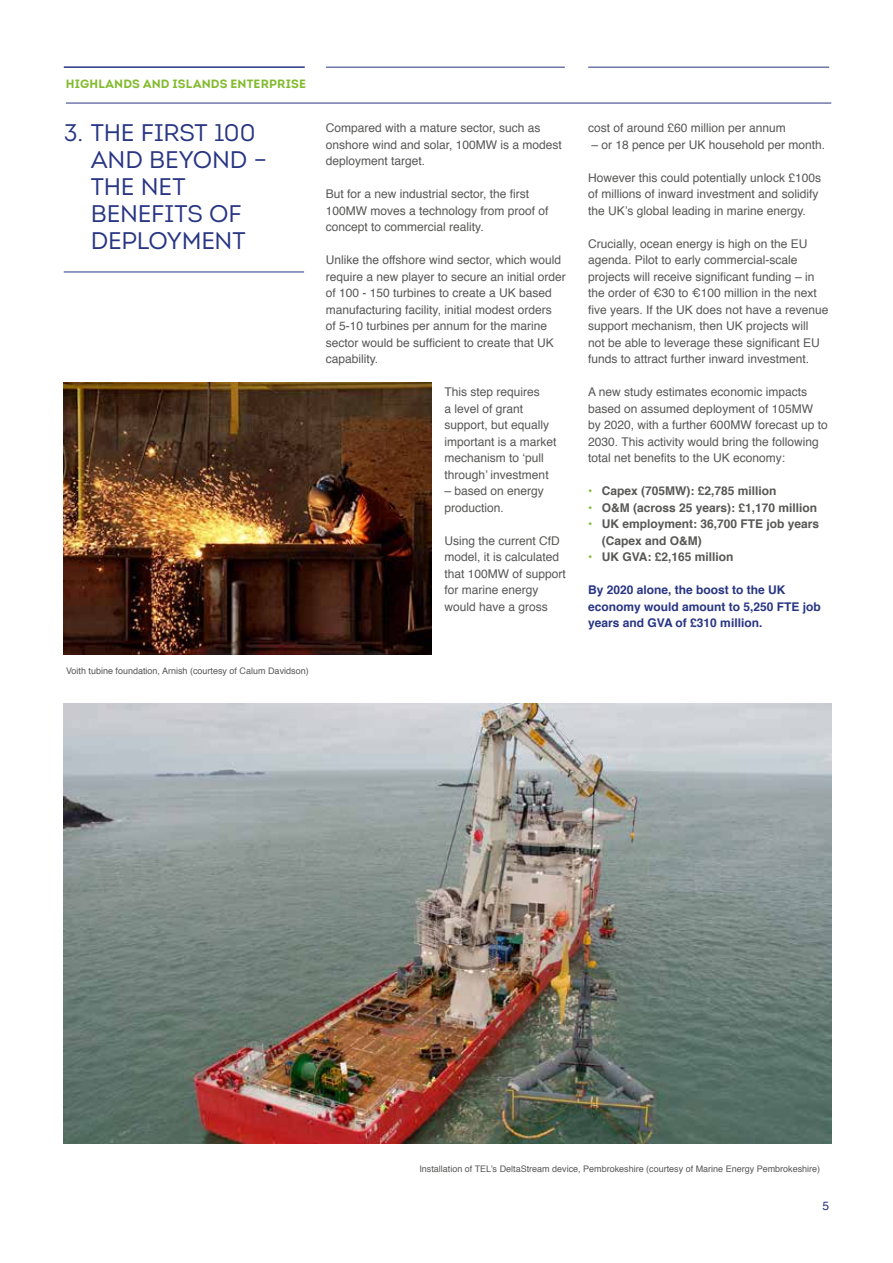
<style>
.page{position:relative;width:893px;height:1263px;background:#fff}
.page>*{position:absolute;margin:0;border:0;box-sizing:border-box;transform-origin:0 0}
.t1{font:24px/27px "Intro";letter-spacing:-.005em;color:#283583}
.t2{font:12px/16.5px "Helvetica";color:#575756}
.t3{font:700 12px/16.5px "Helvetica";color:#575756}
.t4{font:700 12px/16.5px "Helvetica";color:#283583}
.t5{font:700 12px "Intro";letter-spacing:.015em;color:#82bb2d}
.t6{font:12px "Helvetica";color:#283583}
.t7{font:9px "Helvetica";color:#575756}
.s1{color:#82bb2d}
</style>
<div class="page">
<img style="left:64px;top:704px;width:767px;height:440px">
<img style="left:64px;top:383px;width:368px;height:271px">
<hr style="left:64px;top:272px;width:240px;height:1px;background:#283583">
<hr style="left:326px;top:67px;width:239px;height:1px;background:#283583">
<hr style="left:64px;top:66px;width:241px;height:2px;background:#283583">
<hr style="left:588px;top:67px;width:241px;height:1px;background:#283583">
<hr style="left:66px;top:103px;width:765px;height:1px;background:#283583">
<p class="t5" style="left:66px;top:77px;width:242px">HIGHLANDS AND ISLANDS ENTERPRISE</p>
<h1 class="t1" style="left:91px;top:120px;width:178px;text-indent:-27px">3. THE FIRST 100<br>AND BEYOND –<br>THE NET<br>BENEFITS OF<br>DEPLOYMENT</h1>
<p class="t2" style="left:326px;top:120px;width:238px">Compared with a mature sector, such as onshore wind and solar, 100MW is a modest deployment target.</p>
<p class="t2" style="left:326px;top:186px;width:224px">But for a new industrial sector, the first<br>100MW moves a technology from proof of concept to commercial reality.</p>
<p class="t2" style="left:326px;top:252px;width:242px">Unlike the offshore wind sector, which would require a new player to secure an initial order of 100 - 150 turbines to create a UK based manufacturing facility, initial modest orders<br>of 5-10 turbines per annum for the marine sector would be sufficient to create that UK capability.</p>
<p class="t2" style="left:444px;top:384px;width:114px">This step requires<br>a level of grant support, but equally important is a market mechanism to ‘pull through’ investment</p>
<p class="t2" style="left:444px;top:483px;width:101px">– based on energy production.</p>
<p class="t2" style="left:444px;top:533px;width:123px">Using the current CfD model, it is calculated that 100MW of support for marine energy would have a gross</p>
<p class="t7" style="left:66px;top:664px;width:244px">Voith tubine foundation, Arnish (courtesy of Calum Davidson)</p>
<p class="t2" style="left:588px;top:120px;width:199px">cost of around £60 million per annum</p>
<p class="t2" style="left:592px;top:137px;width:235px">– or 18 pence per UK household per month.</p>
<p class="t2" style="left:588px;top:170px;width:234px">However this could potentially unlock £100s of millions of inward investment and solidify the UK’s global leading in marine energy.</p>
<p class="t2" style="left:588px;top:236px;width:242px">Crucially, ocean energy is high on the EU agenda. Pilot to early commercial-scale projects will receive significant funding – in the order of €30 to €100 million in the next five years. If the UK does not have a revenue support mechanism, then UK projects will<br>not be able to leverage these significant EU funds to attract further inward investment.</p>
<p class="t2" style="left:588px;top:384px;width:241px">A new study estimates economic impacts based on assumed deployment of 105MW by 2020, with a further 600MW forecast up to 2030. This activity would bring the following total net benefits to the UK economy:</p>
<p class="t3" style="left:588px;top:483px;width:190px"><span class="s1">•</span> Capex (705MW): £2,785 million</p>
<p class="t3" style="left:588px;top:499px;width:230px"><span class="s1">•</span> O&amp;M (across 25 years): £1,170 million</p>
<p class="t3" style="left:602px;top:516px;width:219px;text-indent:-14px"><span class="s1">•</span> UK employment: 36,700 FTE job years (Capex and O&amp;M)</p>
<p class="t3" style="left:588px;top:549px;width:147px"><span class="s1">•</span> UK GVA: £2,165 million</p>
<p class="t4" style="left:588px;top:582px;width:234px">By 2020 alone, the boost to the UK economy would amount to 5,250 FTE job years and GVA of £310 million.</p>
<p class="t7" style="left:419px;top:1162px;width:402px">Installation of TEL’s DeltaStream device, Pembrokeshire (courtesy of Marine Energy Pembrokeshire)</p>
<p class="t6" style="left:822px;top:1197px;width:8px">5</p>
</div>
